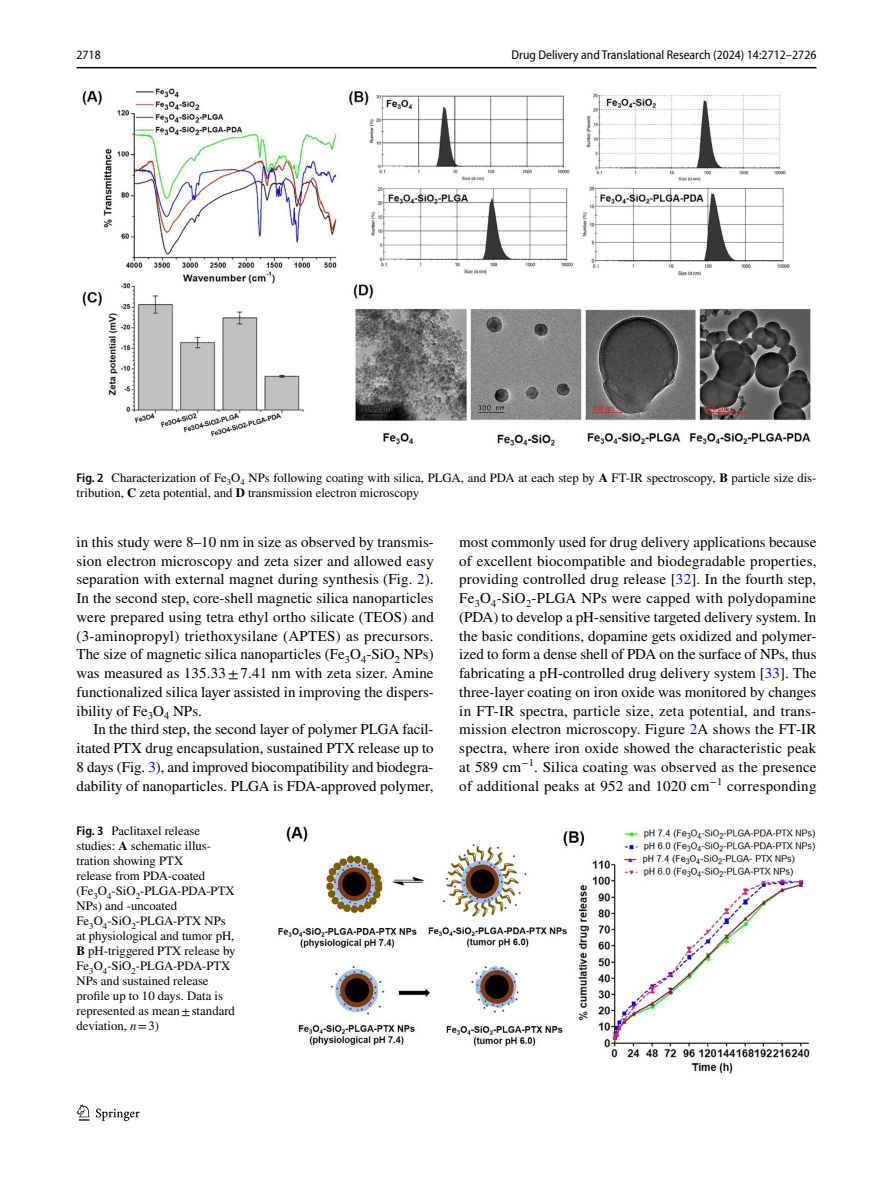
<style>
.page{position:relative;width:893px;height:1187px;background:#fff}
.page>*{position:absolute;margin:0;border:0;box-sizing:border-box;transform-origin:0 0}
.t1{font:15px/18.8px "STIX";letter-spacing:.005em;color:#000;text-align:justify}
.t2{font:12.75px/15px "STIX";color:#000}
.t3{font:semi-condensed 12.75px "Myriad Pro";color:#000}
.s1{font-family:"Myriad Pro";font-weight:600;font-stretch:semi-condensed}
.s2{font-weight:700}
.s3{color:#00f}
.s4{font-style:italic}
</style>
<div class="page">
<hr style="left:77px;top:67px;width:739px;height:1px;background:#000">
<svg style="left:77px;top:1104px;width:12px;height:16px"></svg>
<svg style="left:96px;top:1108px;width:44px;height:12px"></svg>
<img style="left:82px;top:88px;width:729px;height:358px">
<img style="left:277px;top:826px;width:539px;height:247px">
<p class="t3" style="left:77px;top:48px;width:26px">2718</p>
<p class="t3" style="left:511px;top:48px;width:306px">Drug Delivery and Translational Research (2024) 14:2712–2726</p>
<p class="t2" style="left:77px;top:471px;width:741px"><span class="s1">Fig. 2</span> Characterization of Fe<sub>3</sub>O<sub>4</sub> NPs following coating with silica, PLGA, and PDA at each step by <span class="s2">A</span> FT-IR spectroscopy, <span class="s2">B</span> particle size dis&shy;tribution, <span class="s2">C</span> zeta potential, and <span class="s2">D</span> transmission electron microscopy</p>
<p class="t1" style="left:77px;top:533px;width:359px">in this study were 8–10 nm in size as observed by transmis&shy;sion electron microscopy and zeta sizer and allowed easy separation with external magnet during synthesis (Fig. <span class="s3">2</span>).<br>In the second step, core-shell magnetic silica nanoparticles were prepared using tetra ethyl ortho silicate (TEOS) and (3-aminopropyl) triethoxysilane (APTES) as precursors.<br>The size of magnetic silica nanoparticles (Fe<sub>3</sub>O<sub>4</sub>-SiO<sub>2</sub> NPs) was measured as 135.33±7.41 nm with zeta sizer. Amine functionalized silica layer assisted in improving the dispers&shy;ibility of Fe<sub>3</sub>O<sub>4</sub> NPs.</p>
<p class="t1" style="left:77px;top:721px;width:359px;text-indent:17px">In the third step, the second layer of polymer PLGA facil&shy;itated PTX drug encapsulation, sustained PTX release up to 8 days (Fig. <span class="s3">3</span>), and improved biocompatibility and biodegra&shy;dability of nanoparticles. PLGA is FDA-approved polymer,</p>
<p class="t2" style="left:77px;top:824px;width:161px"><span class="s1">Fig. 3</span> Paclitaxel release studies: <span class="s2">A</span> schematic illus&shy;tration showing PTX<br>release from PDA-coated (Fe<sub>3</sub>O<sub>4</sub>-SiO<sub>2</sub>-PLGA-PDA-PTX<br>NPs) and -uncoated<br>Fe<sub>3</sub>O<sub>4</sub>-SiO<sub>2</sub>-PLGA-PTX NPs at physiological and tumor pH,<br><span class="s2">B</span> pH-triggered PTX release by<br>Fe<sub>3</sub>O<sub>4</sub>-SiO<sub>2</sub>-PLGA-PDA-PTX<br>NPs and sustained release profile up to 10 days. Data is represented as mean±standard deviation, <span class="s4">n</span>=3)</p>
<p class="t1" style="left:459px;top:533px;width:359px">most commonly used for drug delivery applications because of excellent biocompatible and biodegradable properties, providing controlled drug release [<span class="s3">32</span>]. In the fourth step, Fe<sub>3</sub>O<sub>4</sub>-SiO<sub>2</sub>-PLGA NPs were capped with polydopamine (PDA) to develop a pH-sensitive targeted delivery system. In the basic conditions, dopamine gets oxidized and polymer&shy;ized to form a dense shell of PDA on the surface of NPs, thus fabricating a pH-controlled drug delivery system [<span class="s3">33</span>]. The three-layer coating on iron oxide was monitored by changes in FT-IR spectra, particle size, zeta potential, and trans&shy;mission electron microscopy. Figure <span class="s3">2</span>A shows the FT-IR spectra, where iron oxide showed the characteristic peak at 589 cm<sup>−1</sup>. Silica coating was observed as the presence of additional peaks at 952 and 1020 cm<sup>−1</sup> corresponding</p>
</div>
